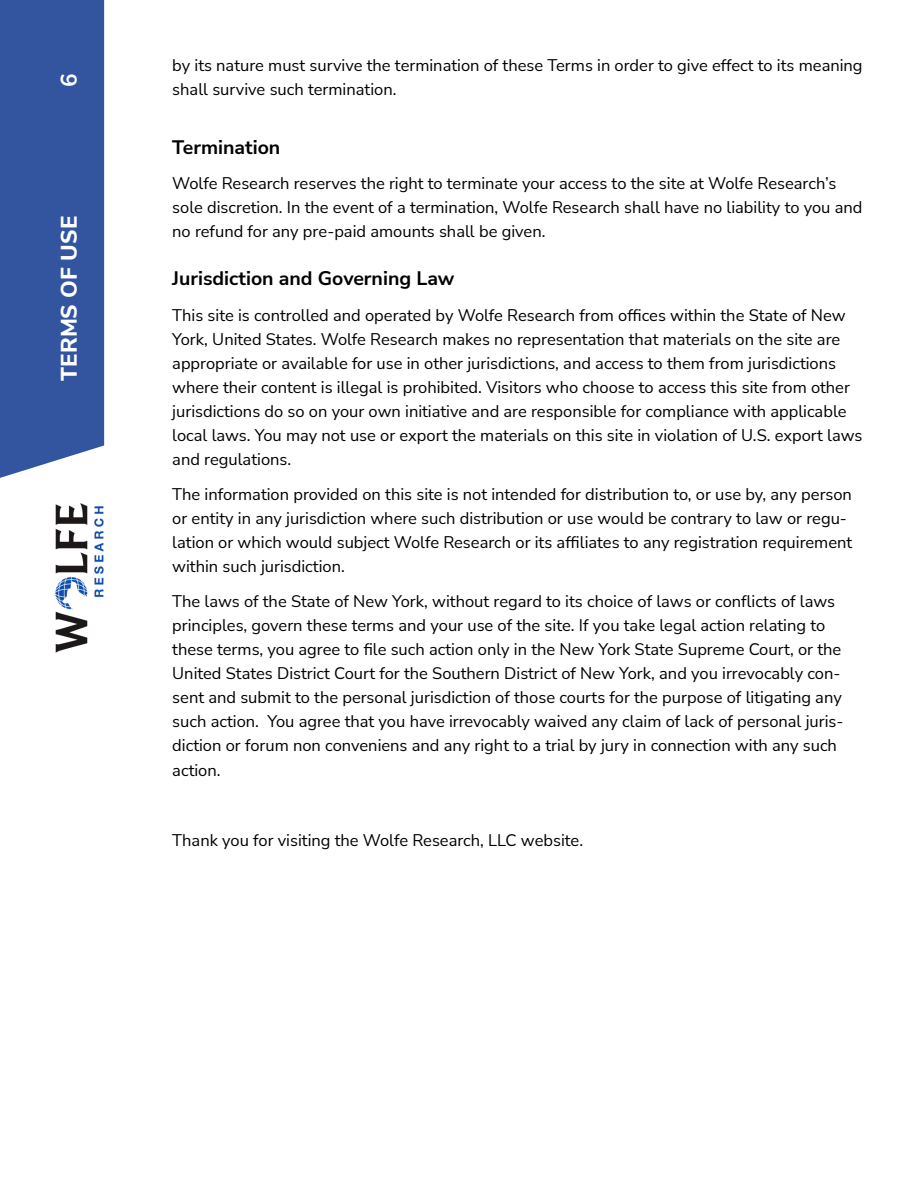
<style>
.page{position:relative;width:918px;height:1188px;background:#fff}
.page>*{position:absolute;margin:0;border:0;box-sizing:border-box;transform-origin:0 0}
.t1{font:800 22.5px "Nunito Sans";color:#fff}
.t2{font:700 22.5px "Nunito Sans";color:#fff}
.t3{font:700 19.5px "Nunito Sans";color:#000}
.t4{font:16.5px/24px "Nunito Sans";color:#000}
</style>
<div class="page">
<div style="left:0;top:0;width:104px;height:478px;background:#33559f"></div>
<img style="left:55px;top:503px;width:49px;height:150px">
<h1 class="t2" style="left:53px;top:87px;width:15px;rotate:-90deg">6</h1>
<h1 class="t1" style="left:52px;top:381px;width:166px;rotate:-90deg">TERMS OF USE</h1>
<p class="t4" style="left:172px;top:52px;width:692px">by its nature must survive the termination of these Terms in order to give effect to its meaning shall survive such termination.</p>
<p class="t3" style="left:172px;top:134px;width:110px">Termination</p>
<p class="t4" style="left:172px;top:171px;width:692px">Wolfe Research reserves the right to terminate your access to the site at Wolfe Research’s sole discretion. In the event of a termination, Wolfe Research shall have no liability to you and no refund for any pre-paid amounts shall be given.</p>
<p class="t3" style="left:172px;top:265px;width:284px">Jurisdiction and Governing Law</p>
<p class="t4" style="left:172px;top:302px;width:692px">This site is controlled and operated by Wolfe Research from offices within the State of New York, United States. Wolfe Research makes no representation that materials on the site are appropriate or available for use in other jurisdictions, and access to them from jurisdictions where their content is illegal is prohibited. Visitors who choose to access this site from other jurisdictions do so on your own initiative and are responsible for compliance with applicable local laws. You may not use or export the materials on this site in violation of U.S. export laws and regulations.</p>
<p class="t4" style="left:172px;top:482px;width:682px">The information provided on this site is not intended for distribution to, or use by, any person or entity in any jurisdiction where such distribution or use would be contrary to law or regu&shy;lation or which would subject Wolfe Research or its affiliates to any registration requirement within such jurisdiction.</p>
<p class="t4" style="left:172px;top:589px;width:673px">The laws of the State of New York, without regard to its choice of laws or conflicts of laws principles, govern these terms and your use of the site. If you take legal action relating to these terms, you agree to file such action only in the New York State Supreme Court, or the United States District Court for the Southern District of New York, and you irrevocably con&shy;sent and submit to the personal jurisdiction of those courts for the purpose of litigating any such action. You agree that you have irrevocably waived any claim of lack of personal juris&shy;diction or forum non conveniens and any right to a trial by jury in connection with any such action.</p>
<p class="t4" style="left:172px;top:828px;width:412px">Thank you for visiting the Wolfe Research, LLC website.</p>
</div>
